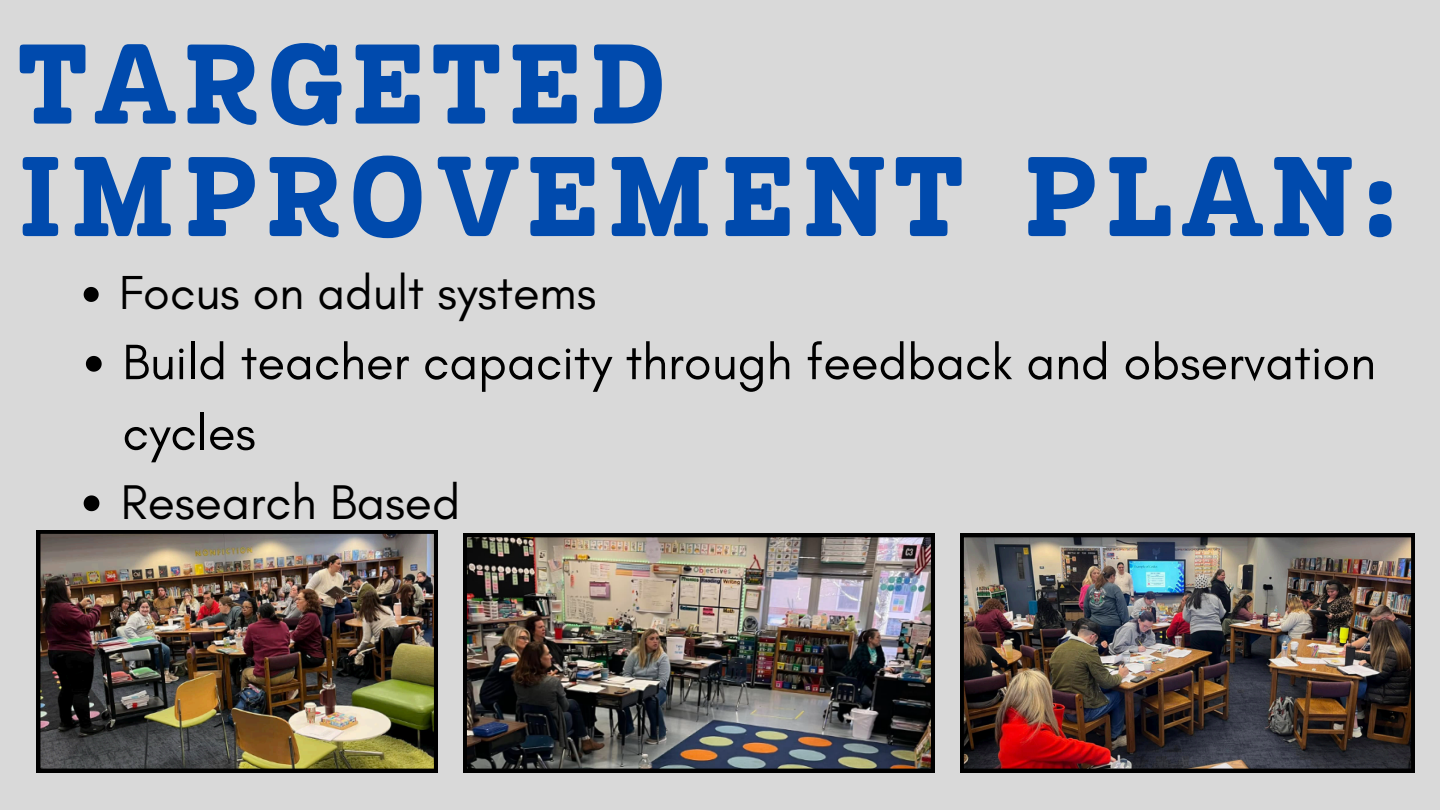
<style>
.page{position:relative;width:1440px;height:810px;background:#d9d9d9}
.page>*{position:absolute;margin:0;border:0;box-sizing:border-box;transform-origin:0 0}
.t1{font:700 112.8px/112.5px "Carollo Playscript";letter-spacing:.055em;color:#004aad}
.t2{font:50.6px/70.5px "Glacial Indifference";color:#000}
.t3{font:49.6px "Glacial Indifference";color:#000}
.t4{font:48.6px "Glacial Indifference";color:#000}
</style>
<div class="page">
<img style="left:960px;top:534px;width:455px;height:238px">
<img style="left:37px;top:530px;width:401px;height:242px">
<img style="left:463px;top:534px;width:472px;height:238px">
<svg style="left:84px;top:287px;width:15px;height:15px"></svg>
<svg style="left:86px;top:356px;width:16px;height:16px"></svg>
<svg style="left:84px;top:495px;width:15px;height:16px"></svg>
<h1 class="t1" style="left:17px;top:29px;width:1383px">TARGETED<br>IMPROVEMENT PLAN:</h1>
<p class="t4" style="left:119px;top:263px;width:479px">Focus on adult systems</p>
<p class="t2" style="left:122px;top:326px;width:1255px">Build teacher capacity through feedback and observation cycles</p>
<p class="t3" style="left:121px;top:472px;width:341px">Research Based</p>
</div>
